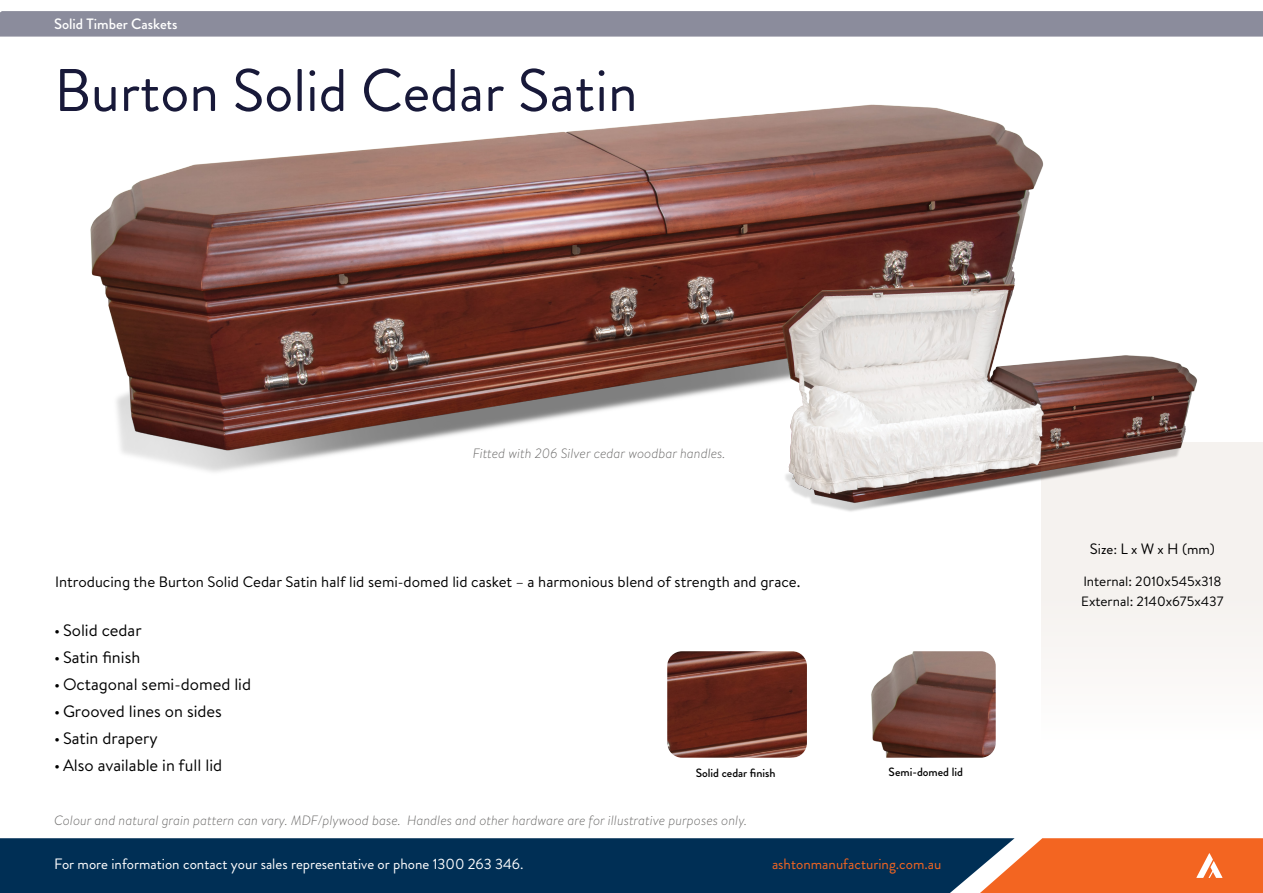
<style>
.page{position:relative;width:1263px;height:893px;background:#fff}
.page>*{position:absolute;margin:0;border:0;box-sizing:border-box;transform-origin:0 0}
.t1{font:60px "Brandon Grotesque";color:#181939}
.t2{font:16.5px "Brandon Text";color:#000}
.t3{font:15px "Brandon Text";color:#000}
.t4{font:15px "Brandon Grotesque";color:#fff}
.t5{font:15px "Brandon Grotesque";color:#f36521}
.t6{font:500 15px "Brandon Grotesque";color:#fff}
.t7{font:15px "Brandon Grotesque";color:#000}
.t8{font:italic 300 13.5px "Brandon Text";color:#6b6a69}
.t9{font:13.5px "Brandon Text";color:#000}
.t10{font:500 12px "Brandon Grotesque";color:#000}
</style>
<div class="page">
<img style="left:90px;top:104px;width:1107px;height:423px">
<div style="left:1042px;top:442px;width:221px;height:397px;background:#f8f5f3"></div>
<div style="left:0;top:838px;width:980px;height:55px;background:#002f55"></div>
<svg style="left:0;top:11px;width:1263px;height:26px;background:#8d8e9d"></svg>
<svg style="left:980px;top:838px;width:283px;height:55px;background:#ec7238"></svg>
<img style="left:667px;top:651px;width:140px;height:107px">
<img style="left:871px;top:651px;width:125px;height:107px">
<p class="t6" style="left:54px;top:13px;width:125px">Solid Timber Caskets</p>
<p class="t1" style="left:54px;top:49px;width:585px">Burton Solid Cedar Satin</p>
<p class="t8" style="left:473px;top:444px;width:254px">Fitted with 206 Silver cedar woodbar handles.</p>
<p class="t3" style="left:55px;top:571px;width:747px">Introducing the Burton Solid Cedar Satin half lid semi-domed lid casket – a harmonious blend of strength and grace.</p>
<p class="t2" style="left:54px;top:619px;width:89px">• Solid cedar</p>
<p class="t2" style="left:54px;top:646px;width:88px">• Satin finish</p>
<p class="t2" style="left:54px;top:673px;width:199px">• Octagonal semi-domed lid</p>
<p class="t2" style="left:54px;top:700px;width:169px">• Grooved lines on sides</p>
<p class="t2" style="left:54px;top:727px;width:105px">• Satin drapery</p>
<p class="t2" style="left:54px;top:754px;width:170px">• Also available in full lid</p>
<p class="t10" style="left:696px;top:764px;width:82px">Solid cedar finish</p>
<p class="t10" style="left:888px;top:764px;width:76px">Semi-domed lid</p>
<p class="t8" style="left:54px;top:811px;width:695px">Colour and natural grain pattern can vary. MDF/plywood base. Handles and other hardware are for illustrative purposes only.</p>
<p class="t4" style="left:54px;top:853px;width:471px">For more information contact your sales representative or phone 1300 263 346.</p>
<p class="t5" style="left:772px;top:853px;width:171px">ashtonmanufacturing.com.au</p>
<p class="t7" style="left:1090px;top:539px;width:126px">Size: L x W x H (mm)</p>
<p class="t9" style="left:1083px;top:572px;width:140px">Internal: 2010x545x318</p>
<p class="t9" style="left:1081px;top:592px;width:144px">External: 2140x675x437</p>
</div>
